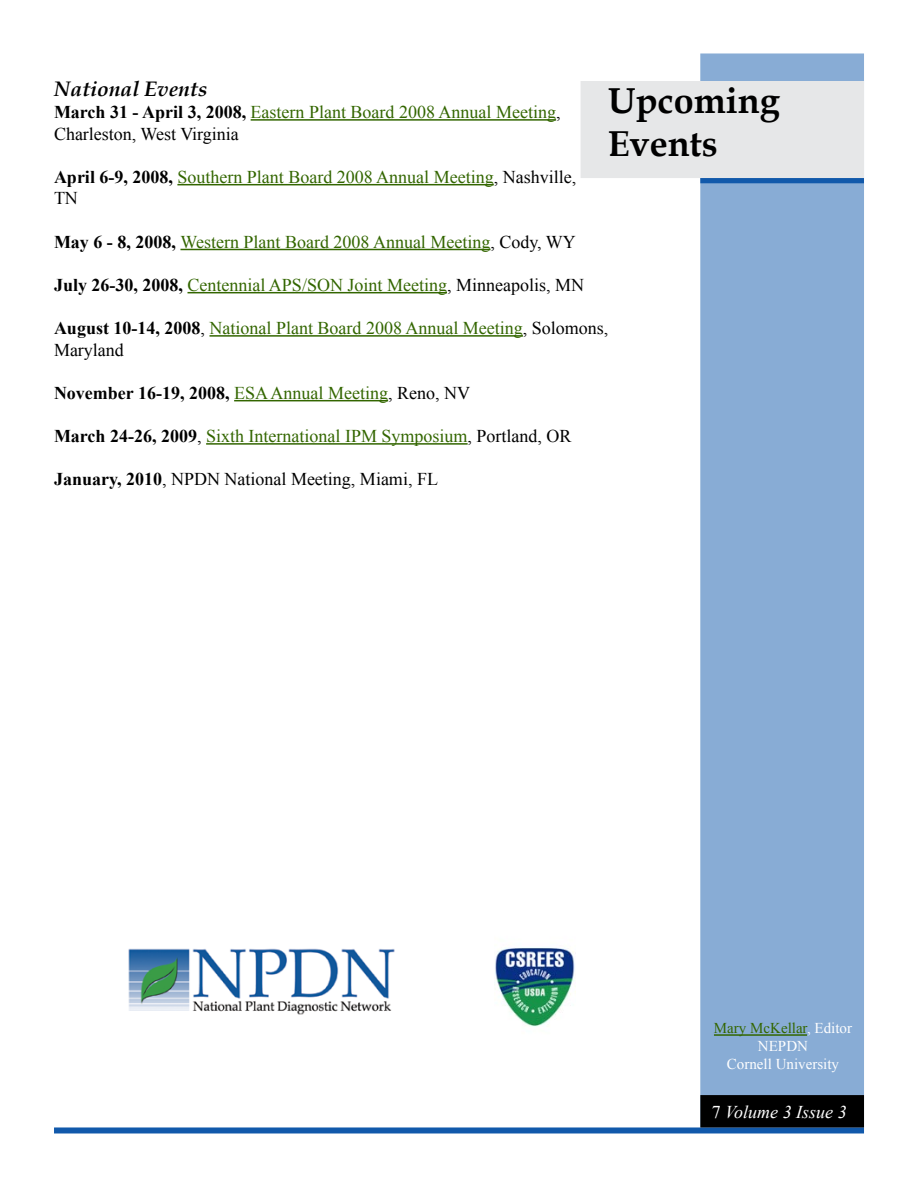
<style>
.page{position:relative;width:918px;height:1188px;background:#fff}
.page>*{position:absolute;margin:0;border:0;box-sizing:border-box;transform-origin:0 0}
.t1{font:700 36px/43.2px "Book Antiqua";color:#000}
.t2{font:italic 700 21px "Book Antiqua";color:#000}
.t3{font:18px/21.6px "Times New Roman";color:#360}
.t4{font:700 18px "Times New Roman";color:#000}
.t5{font:18px "Times New Roman";color:#000}
.t6{font:italic 18px "Times New Roman";color:#fff}
.t7{font:15px/18px "Times New Roman";color:#fff;text-align:center}
.s1{font-weight:700;color:#000}
.s2{color:#000}
.s3{font-weight:400;color:#360}
.s4{font-weight:400}
.s5{font-weight:700}
.s6{color:#360}
.s7{font-style:normal}
</style>
<div class="page">
<div style="left:701px;top:54px;width:162px;height:1073px;background:#88acd5"></div>
<div style="left:700px;top:53px;width:164px;height:1074px;border:2px solid #88acd5"></div>
<div style="left:54px;top:1127px;width:810px;height:6px;background:#1159ab"></div>
<div style="left:701px;top:1096px;width:162px;height:31px;background:#000"></div>
<div style="left:700px;top:1095px;width:164px;height:32px;border:2px solid #000"></div>
<img style="left:495px;top:947px;width:81px;height:80px">
<img style="left:128px;top:948px;width:267px;height:67px">
<hr style="left:714px;top:1034px;width:93px;height:2px;background:#360">
<hr style="left:251px;top:119px;width:305px;height:2px;background:#360">
<hr style="left:177px;top:184px;width:317px;height:1px;background:#360">
<hr style="left:180px;top:249px;width:310px;height:1px;background:#360">
<hr style="left:188px;top:292px;width:259px;height:1px;background:#360">
<hr style="left:210px;top:335px;width:313px;height:2px;background:#360">
<hr style="left:234px;top:400px;width:154px;height:1px;background:#360">
<hr style="left:206px;top:443px;width:262px;height:2px;background:#360">
<div style="left:700px;top:177px;width:164px;height:6px;background:#1159ab"></div>
<div style="left:581px;top:82px;width:282px;height:95px;background:#e6e7e8"></div>
<div style="left:581px;top:81px;width:283px;height:97px;border:2px solid #e6e7e8"></div>
<p class="t2" style="left:54px;top:75px;width:155px">National Events</p>
<p class="t3" style="left:54px;top:101px;width:508px"><span class="s1">March 31 - April 3, 2008,</span> Eastern Plant Board 2008 Annual Meeting<span class="s2">,<br>Charleston, West Virginia</span></p>
<p class="t3" style="left:54px;top:166px;width:524px"><span class="s1">April 6-9, 2008,</span> Southern Plant Board 2008 Annual Meeting<span class="s2">, Nashville,<br>TN</span></p>
<p class="t3" style="left:54px;top:230px;width:523px"><span class="s1">May 6 - 8, 2008,</span> Western Plant Board 2008 Annual Meeting<span class="s2">, Cody, WY</span></p>
<p class="t3" style="left:54px;top:274px;width:532px"><span class="s1">July 26-30, 2008,</span> Centennial APS/SON Joint Meeting<span class="s2">, Minneapolis, MN</span></p>
<p class="t3" style="left:54px;top:317px;width:556px"><span class="s1">August 10-14, 2008</span><span class="s2">,</span> National Plant Board 2008 Annual Meeting<span class="s2">, Solomons,<br>Maryland</span></p>
<p class="t4" style="left:54px;top:380px;width:418px">November 16-19, 2008, <span class="s3">ESA Annual Meeting</span><span class="s4">, Reno, NV</span></p>
<p class="t3" style="left:54px;top:425px;width:519px"><span class="s1">March 24-26, 2009</span><span class="s2">,</span> Sixth International IPM Symposium<span class="s2">, Portland, OR</span></p>
<p class="t5" style="left:54px;top:467px;width:386px"><span class="s5">January, 2010</span>, NPDN National Meeting, Miami, FL</p>
<h1 class="t1" style="left:608px;top:79px;width:174px">Upcoming<br>Events</h1>
<p class="t7" style="left:714px;top:1019px;width:140px"><span class="s6">Mary McKellar</span>, Editor<br>NEPDN<br>Cornell University</p>
<p class="t6" style="left:712px;top:1099px;width:136px"><span class="s7">7</span> Volume 3 Issue 3</p>
</div>
